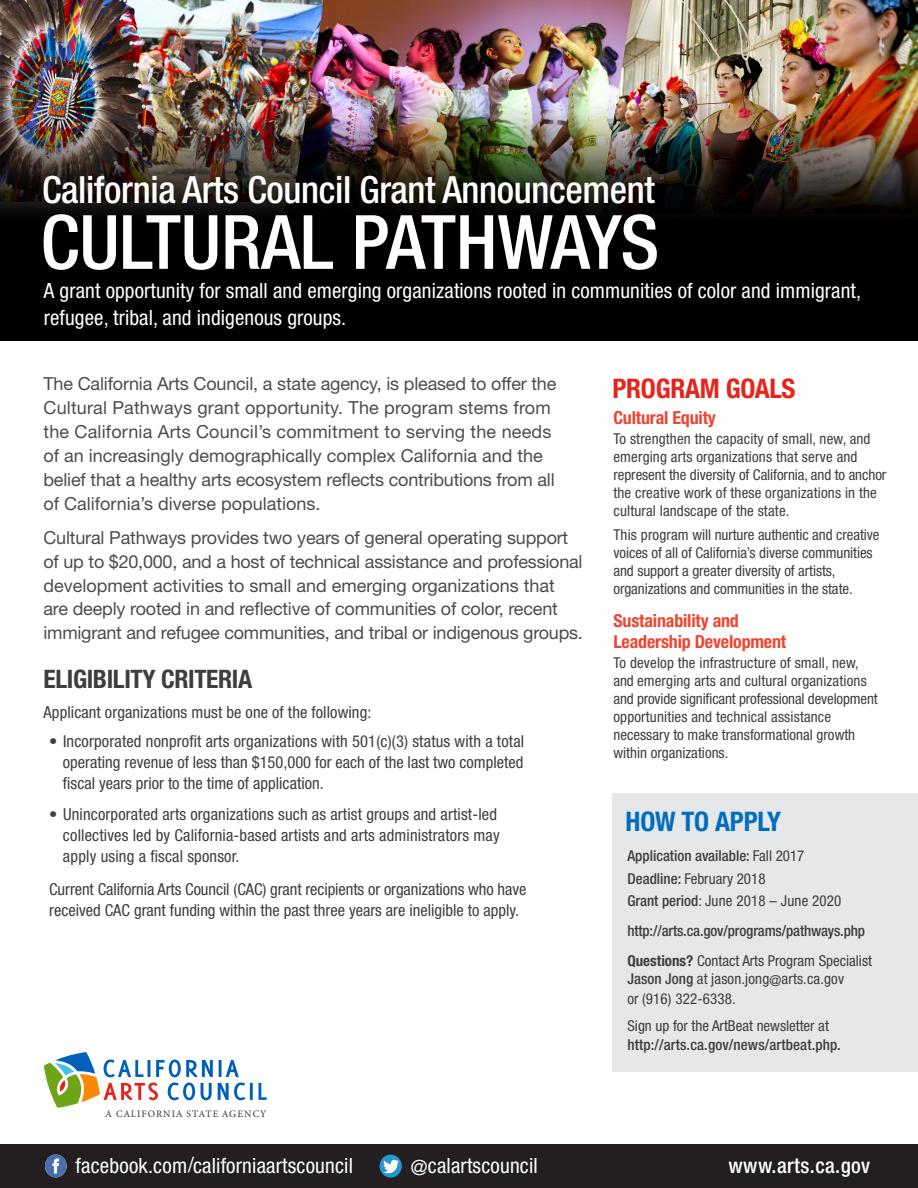
<style>
.page{position:relative;width:918px;height:1188px;background:#fff}
.page>*{position:absolute;margin:0;border:0;box-sizing:border-box;transform-origin:0 0}
.t1{font:500 condensed 75px "Helvetica Neue LT Std";color:#fff}
.t2{font:500 condensed 37.5px "Helvetica Neue LT Std";letter-spacing:-.01em;color:#fff}
.t3{font:700 condensed 27px "Helvetica Neue";letter-spacing:-.01em;color:#e72419}
.t4{font:700 condensed 27px "Helvetica Neue";letter-spacing:-.01em;color:#006dc0}
.t5{font:700 condensed 25.5px "Helvetica Neue";letter-spacing:-.015em;color:#3e3e3f}
.t6{font:condensed 21px/26.2px "Helvetica Neue";letter-spacing:.005em;color:#fff}
.t7{font:500 condensed 21px "Helvetica Neue";letter-spacing:.02em;color:#fff}
.t8{font:18px/24px "Helvetica Neue";letter-spacing:-.01em;color:#4b4c4d}
.t9{font:700 condensed 18px/21.8px "Helvetica Neue";letter-spacing:-.01em;color:#ee4630}
.t10{font:condensed 16.5px/21px "Helvetica Neue LT Std";letter-spacing:.005em;color:#3e3e3f}
.t11{font:condensed 15px/18px "Helvetica Neue LT Std";color:#3e3e3f}
.t12{font:500 condensed 15px "Helvetica Neue LT Std";letter-spacing:.005em;color:#3e3e3f}
.t13{font:500 condensed 15px "Helvetica Neue";letter-spacing:-.01em;color:#3e3e3f}
.t14{font:9.9px "Minion Pro";letter-spacing:.095em;color:#231f20}
.s1{font-weight:400}
.s2{font-weight:500}
.s3{font-family:"Helvetica Neue";font-weight:700}
</style>
<div class="page">
<div style="left:0;top:1144px;width:918px;height:44px;background:#231f20"></div>
<div style="left:0;top:257px;width:918px;height:84px;background:#000100"></div>
<img style="left:322px;top:0;width:277px;height:100px">
<img style="left:0;top:0;width:322px;height:100px">
<img style="left:599px;top:0;width:319px;height:100px">
<img style="left:0;top:100px;width:918px;height:157px">
<div style="left:612px;top:793px;width:306px;height:279px;background:#e6e7e9"></div>
<svg style="left:45px;top:1155px;width:22px;height:22px"></svg>
<svg style="left:379px;top:1154px;width:23px;height:24px"></svg>
<svg style="left:44px;top:1052px;width:223px;height:56px"></svg>
<p class="t2" style="left:42px;top:167px;width:615px">California Arts Council Grant Announcement</p>
<p class="t1" style="left:40px;top:198px;width:620px">CULTURAL PATHWAYS</p>
<p class="t6" style="left:44px;top:278px;width:819px">A grant opportunity for small and emerging organizations rooted in communities of color and immigrant, refugee, tribal, and indigenous groups.</p>
<p class="t8" style="left:44px;top:371px;width:514px">The California Arts Council, a state agency, is pleased to offer the Cultural Pathways grant opportunity. The program stems from the California Arts Council’s commitment to serving the needs of an increasingly demographically complex California and the belief that a healthy arts ecosystem reflects contributions from all of California’s diverse populations.</p>
<p class="t8" style="left:44px;top:526px;width:541px">Cultural Pathways provides two years of general operating support of up to $20,000, and a host of technical assistance and professional development activities to small and emerging organizations that are deeply rooted in and reflective of communities of color, recent immigrant and refugee communities, and tribal or indigenous groups.</p>
<p class="t5" style="left:44px;top:664px;width:210px">ELIGIBILITY CRITERIA</p>
<p class="t10" style="left:44px;top:702px;width:329px">Applicant organizations must be one of the following:</p>
<p class="t10" style="left:63px;top:731px;width:463px;text-align:justify;text-indent:-14px">• Incorporated nonprofit arts organizations with 501(c)(3) status with a total operating revenue of less than $150,000 for each of the last two completed fiscal years prior to the time of application.</p>
<p class="t10" style="left:63px;top:804px;width:438px;text-indent:-14px">• Unincorporated arts organizations such as artist groups and artist-led collectives led by California-based artists and arts administrators may apply using a fiscal sponsor.</p>
<p class="t10" style="left:49px;top:879px;width:479px">Current California Arts Council (CAC) grant recipients or organizations who have received CAC grant funding within the past three years are ineligible to apply.</p>
<p class="t14" style="left:105px;top:1108px;width:163px">A CALIFORNIA STATE AGENCY</p>
<p class="t6" style="left:76px;top:1152px;width:279px">facebook.com/californiaartscouncil</p>
<p class="t6" style="left:411px;top:1152px;width:129px">@calartscouncil</p>
<p class="t3" style="left:612px;top:372px;width:185px">PROGRAM GOALS</p>
<p class="t9" style="left:614px;top:407px;width:104px">Cultural Equity</p>
<p class="t11" style="left:614px;top:429px;width:274px">To strengthen the capacity of small, new, and emerging arts organizations that serve and represent the diversity of California, and to anchor the creative work of these organizations in the cultural landscape of the state.</p>
<p class="t11" style="left:614px;top:526px;width:268px">This program will nurture authentic and creative voices of all of California’s diverse communities and support a greater diversity of artists, organizations and communities in the state.</p>
<p class="t9" style="left:614px;top:609px;width:174px">Sustainability and<br>Leadership Development</p>
<p class="t11" style="left:614px;top:653px;width:266px">To develop the infrastructure of small, new, and emerging arts and cultural organizations and provide significant professional development opportunities and technical assistance necessary to make transformational growth within organizations.</p>
<p class="t4" style="left:626px;top:805px;width:157px">HOW TO APPLY</p>
<p class="t12" style="left:627px;top:847px;width:179px">Application available: <span class="s1">Fall 2017</span></p>
<p class="t11" style="left:627px;top:867px;width:216px;line-height:22.5px"><span class="s2">Deadline:</span> February 2018<br><span class="s2">Grant period</span>: June 2018 – June 2020</p>
<p class="t13" style="left:627px;top:922px;width:239px">http://arts.ca.gov/programs/pathways.php</p>
<p class="t11" style="left:627px;top:952px;width:246px"><span class="s3">Questions?</span> Contact Arts Program Specialist<br><span class="s2">Jason Jong</span> at jason.jong@arts.ca.gov</p>
<p class="t11" style="left:627px;top:989px;width:110px">or (916) 322-6338.</p>
<p class="t11" style="left:627px;top:1016px;width:203px">Sign up for the ArtBeat newsletter at</p>
<p class="t12" style="left:627px;top:1036px;width:215px">http://arts.ca.gov/news/artbeat.php.</p>
<p class="t7" style="left:728px;top:1153px;width:143px">www.arts.ca.gov</p>
</div>
